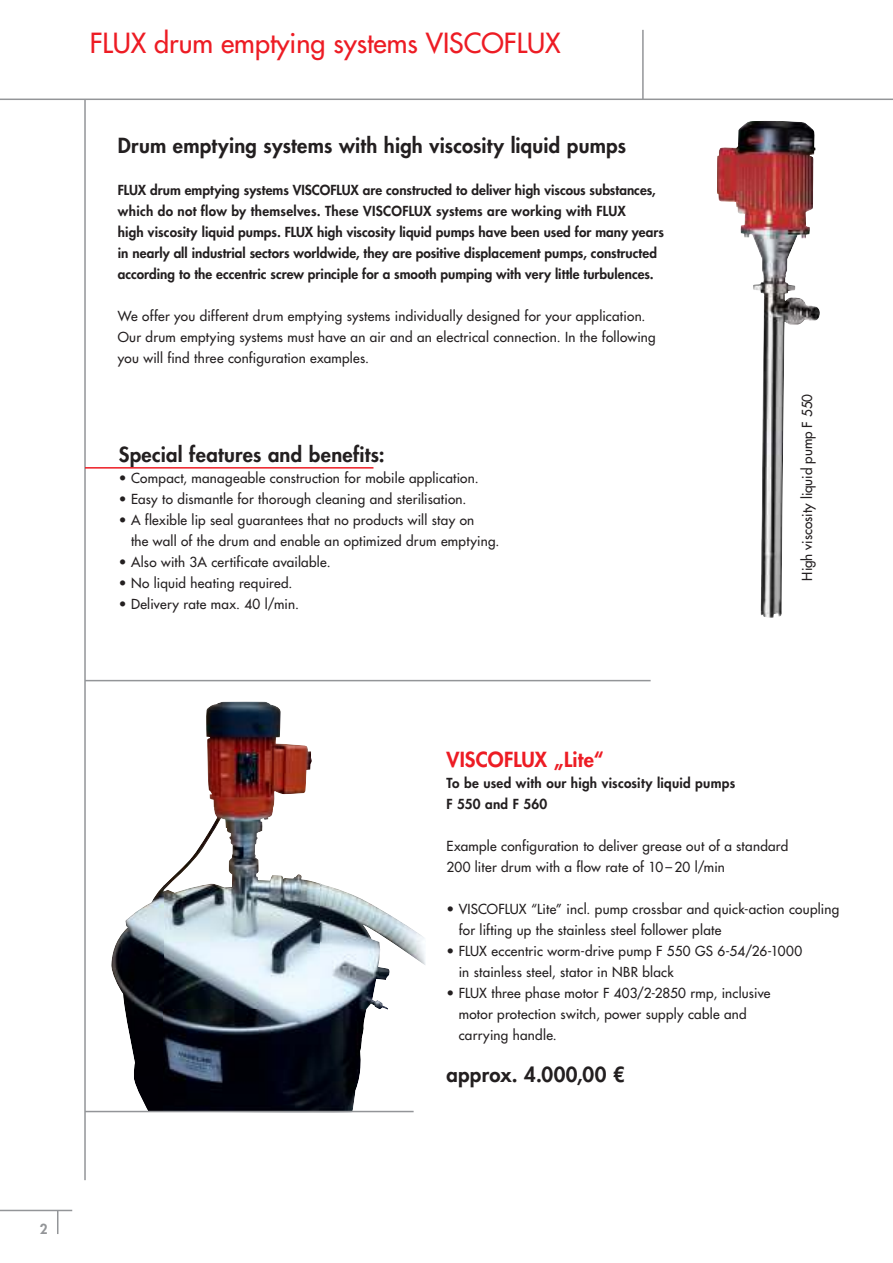
<style>
.page{position:relative;width:893px;height:1263px;background:#fff}
.page>*{position:absolute;margin:0;border:0;box-sizing:border-box;transform-origin:0 0}
.t1{font:500 27px "Futura Std";color:#ed1c24}
.t2{font:800 20.25px "Futura Std";letter-spacing:.01em;color:#231f20}
.t3{font:800 20.25px "Futura Std";letter-spacing:.005em;color:#ed1c24}
.t4{font:500 13.5px/21px "Futura Std";letter-spacing:.02em;color:#231f20}
.t5{font:800 13.5px/21px "Futura Std";letter-spacing:.005em;color:#231f20}
.t6{font:500 13.5px "Futura Std";color:#231f20}
.t7{font:800 13.5px "Futura Std";color:#939598}
</style>
<div class="page">
<hr style="left:0;top:99px;width:893px;height:1px;background:#939598">
<hr style="left:0;top:1210px;width:72px;height:1px;background:#939598">
<svg style="left:57px;top:1211px;width:1px;height:23px"></svg>
<hr style="left:642px;top:30px;width:2px;height:69px;background:#939598">
<hr style="left:84px;top:100px;width:2px;height:1080px;background:#939598">
<img style="left:163px;top:702px;width:158px;height:308px">
<img style="left:111px;top:886px;width:52px;height:225px">
<img style="left:321px;top:884px;width:105px;height:126px">
<img style="left:163px;top:1010px;width:211px;height:101px">
<hr style="left:85px;top:1111px;width:329px;height:1px;background:#939598">
<hr style="left:85px;top:467px;width:288px;height:2px;background:#ed1c24">
<hr style="left:85px;top:680px;width:566px;height:1px;background:#939598">
<img style="left:717px;top:121px;width:103px;height:497px">
<h1 class="t1" style="left:90px;top:29px;width:472px">FLUX drum emptying systems VISCOFLUX</h1>
<h2 class="t2" style="left:118px;top:135px;width:510px">Drum emptying systems with high viscosity liquid pumps</h2>
<p class="t5" style="left:118px;top:180px;width:547px">FLUX drum emptying systems VISCOFLUX are constructed to deliver high viscous substances, which do not flow by themselves. These VISCOFLUX systems are working with FLUX<br>high viscosity liquid pumps. FLUX high viscosity liquid pumps have been used for many years in nearly all industrial sectors worldwide, they are positive displacement pumps, constructed according to the eccentric screw principle for a smooth pumping with very little turbulences.</p>
<p class="t4" style="left:118px;top:306px;width:539px">We offer you different drum emptying systems individually designed for your application.<br>Our drum emptying systems must have an air and an electrical connection. In the following you will find three configuration examples.</p>
<h2 class="t2" style="left:119px;top:445px;width:267px">Special features and benefits:</h2>
<p class="t4" style="left:119px;top:469px;width:361px">• Compact, manageable construction for mobile application.</p>
<p class="t4" style="left:119px;top:490px;width:349px">• Easy to dismantle for thorough cleaning and sterilisation.</p>
<p class="t4" style="left:131px;top:511px;width:370px;text-indent:-12px">• A flexible lip seal guarantees that no products will stay on<br>the wall of the drum and enable an optimized drum emptying.</p>
<p class="t4" style="left:119px;top:553px;width:213px">• Also with 3A certificate available.</p>
<p class="t4" style="left:119px;top:574px;width:175px">• No liquid heating required.</p>
<p class="t4" style="left:119px;top:595px;width:182px">• Delivery rate max. 40 l/min.</p>
<p class="t6" style="left:800px;top:581px;width:188px;rotate:-90deg">High viscosity liquid pump F 550</p>
<p class="t7" style="left:40px;top:1222px;width:9px">2</p>
<h2 class="t3" style="left:446px;top:749px;width:159px">VISCOFLUX „Lite“</h2>
<p class="t5" style="left:446px;top:773px;width:290px">To be used with our high viscosity liquid pumps<br>F 550 and F 560</p>
<p class="t4" style="left:446px;top:836px;width:343px">Example configuration to deliver grease out of a standard<br>200 liter drum with a flow rate of 10 – 20 l/min</p>
<p class="t4" style="left:459px;top:899px;width:382px;text-indent:-12px">• VISCOFLUX “Lite” incl. pump crossbar and quick-action coupling for lifting up the stainless steel follower plate</p>
<p class="t4" style="left:459px;top:941px;width:345px;text-indent:-12px">• FLUX eccentric worm-drive pump F 550 GS 6-54/26-1000 in stainless steel, stator in NBR black</p>
<p class="t4" style="left:459px;top:983px;width:313px;text-indent:-12px">• FLUX three phase motor F 403/2-2850 rmp, inclusive motor protection switch, power supply cable and carrying handle.</p>
<h2 class="t2" style="left:446px;top:1064px;width:180px">approx. 4.000,00 €</h2>
</div>
